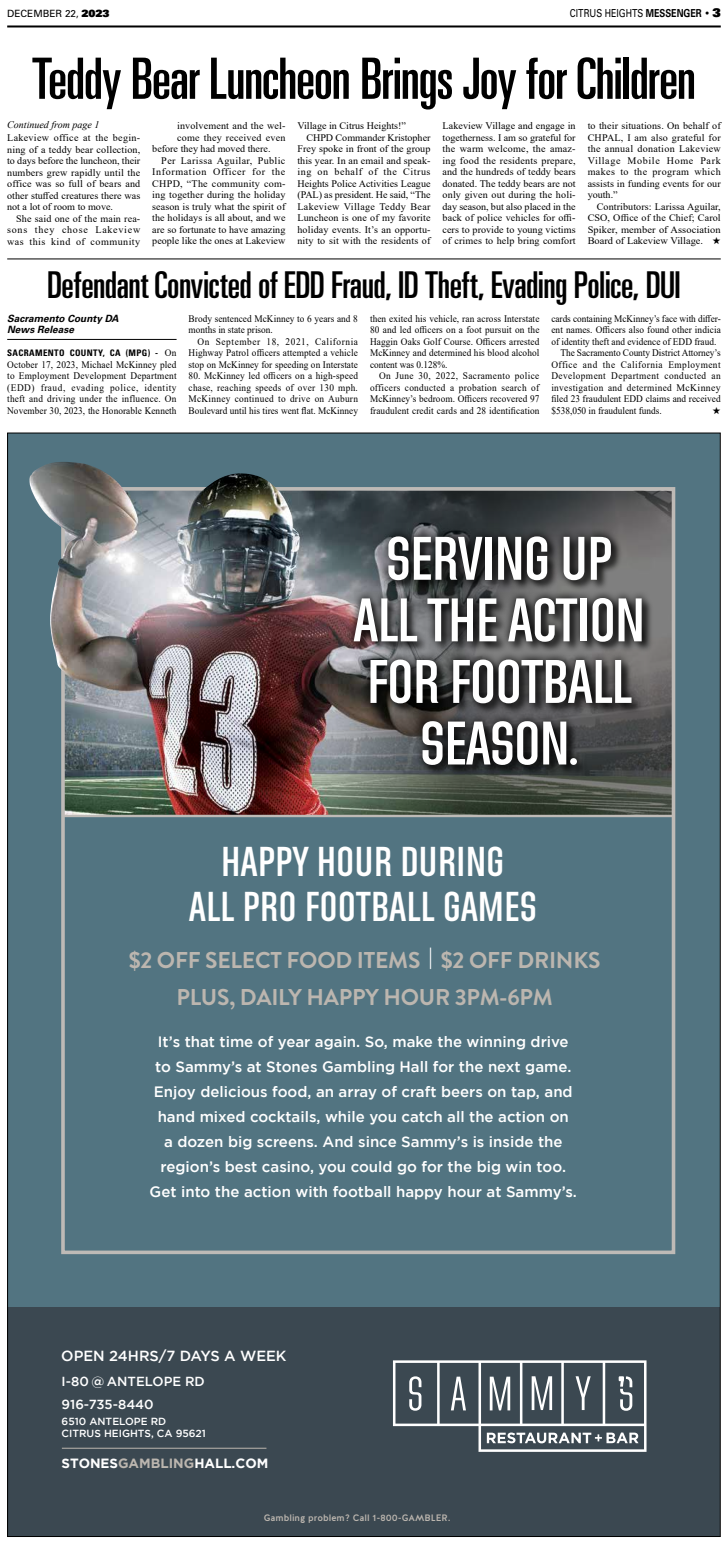
<style>
.page{position:relative;width:728px;height:1545px;background:#fff}
.page>*{position:absolute;margin:0;border:0;box-sizing:border-box;transform-origin:0 0}
.t1{font:600 61.3px/61.5px "Directors Gothic 220";letter-spacing:-.02em;color:#fff;text-align:center}
.t2{font:ultra-condensed 57px "Univers LT Std";letter-spacing:-.02em;color:#000}
.t3{font:600 41.7px/44.5px "Directors Gothic 220";color:#fff;text-align:center}
.t4{font:ultra-condensed 37px "Univers LT Std";letter-spacing:-.015em;color:#000}
.t5{font:700 22.9px/36.8px "Brandon Grotesque";letter-spacing:-.01em;color:#bcb6af;text-align:center}
.t6{font:500 15px/25px "Gotham";color:#fff;text-align:center}
.t7{font:500 14.6px "Gotham";color:#fff}
.t8{font:700 13.4px "Gotham";color:#fff}
.t9{font:500 13.1px/22.4px "Gotham";color:#fff}
.t10{font:11px "Univers LT Std";color:#000;scale:.8 1}
.t11{font:500 10.3px/12.3px "Gotham";color:#fff}
.t12{font:10px/11.5px "Times New Roman";letter-spacing:.005em;color:#000;text-align:justify}
.t13{font:10px/11.5px "Times New Roman";letter-spacing:.005em;color:#000;text-align:justify;scale:.93 1}
.t14{font:10px "Times New Roman";letter-spacing:.035em;color:#000;scale:.93 1}
.t15{font:10px "Times New Roman";letter-spacing:.05em;color:#000;scale:.93 1}
.t16{font:10px "Times New Roman";letter-spacing:.045em;color:#000;scale:.93 1}
.t17{font:italic 700 10px/11.5px "Univers LT Std";color:#000}
.t18{font:10px "Times New Roman";letter-spacing:.035em;color:#000}
.t19{font:10px "Times New Roman";letter-spacing:.06em;color:#000}
.t20{font:10px "Times New Roman";letter-spacing:.03em;color:#000}
.t21{font:10px "Times New Roman";letter-spacing:.025em;color:#000}
.t22{font:10px "Times New Roman";letter-spacing:.05em;color:#000}
.t23{font:italic 10px "Times New Roman";color:#000}
.t24{font:10px "Univers LT Std";color:#000}
.t25{font:500 9.3px "Halis GR";color:#bcb6af}
.t26{font:700 condensed 9px "Univers LT Std";letter-spacing:.04em;color:#000}
.s1{font-family:"Univers LT Std X Black"}
.s2{font-weight:700}
.s3{font-family:"Times New Roman";font-size:12px}
.s4{font-family:"Univers LT Std X Black";font-size:12px}
.s5{font-family:"Times New Roman";font-weight:400;font-stretch:normal;font-size:10px}
.s6{color:#bcb6af}
</style>
<div class="page">
<hr style="left:7px;top:25px;width:713px;height:2px;background:#000">
<div style="left:8px;top:433px;width:712px;height:881px;background:#527481"></div>
<div style="left:8px;top:1307px;width:712px;height:229px;background:#3b4851"></div>
<hr style="left:62px;top:1447px;width:204px;height:1px;background:#bcb6af">
<svg style="left:393px;top:1360px;width:253px;height:91px"></svg>
<img style="left:66px;top:689px;width:232px;height:125px">
<img style="left:298px;top:492px;width:372px;height:322px">
<div style="left:61px;top:487px;width:614px;height:767px;border:4px solid #bebab6"></div>
<div style="left:352px;top:535px;width:301px;height:241px;background:#000;opacity:.75"></div>
<svg style="left:345px;top:528px;width:304px;height:245px"></svg>
<hr style="left:63px;top:814px;width:609px;height:3px;background:#bebab6">
<img style="left:29px;top:462px;width:271px;height:227px">
<hr style="left:7px;top:339px;width:169px;height:1px;background:#000">
<hr style="left:7px;top:259px;width:713px;height:1px;background:#000">
<p class="t24" style="left:7px;top:8px;width:104px">DECEMBER 22, <span class="s1">2023</span></p>
<p class="t10" style="left:569px;top:7px;width:190px">CITRUS HEIGHTS <span class="s2">MESSENGER</span> <span class="s3">•</span> <span class="s4">3</span></p>
<h2 class="t2" style="left:32px;top:46px;width:665px">Teddy Bear Luncheon Brings Joy for Children</h2>
<p class="t23" style="left:7px;top:118px;width:94px">Continued from page 1</p>
<p class="t12" style="left:177px;top:120px;width:110px">involvement and the wel-</p>
<p class="t12" style="left:177px;top:131px;width:110px">come they received even</p>
<p class="t12" style="left:152px;top:143px;width:120px">before they had moved there.</p>
<p class="t18" style="left:161px;top:153px;width:125px">Per Larissa Aguilar, Public</p>
<p class="t19" style="left:152px;top:165px;width:134px">Information Officer for the</p>
<p class="t21" style="left:152px;top:176px;width:134px">CHPD, “The community com-</p>
<p class="t12" style="left:152px;top:189px;width:134px">ing together during the holiday</p>
<p class="t12" style="left:152px;top:200px;width:134px">season is truly what the spirit of</p>
<p class="t12" style="left:152px;top:212px;width:135px">the holidays is all about, and we</p>
<p class="t12" style="left:152px;top:223px;width:134px">are so fortunate to have amazing</p>
<p class="t12" style="left:152px;top:235px;width:134px">people like the ones at Lakeview</p>
<p class="t12" style="left:297px;top:120px;width:110px">Village in Citrus Heights!”</p>
<p class="t12" style="left:306px;top:131px;width:125px">CHPD Commander Kristopher</p>
<p class="t12" style="left:297px;top:143px;width:134px">Frey spoke in front of the group</p>
<p class="t12" style="left:297px;top:154px;width:134px">this year. In an email and speak-</p>
<p class="t22" style="left:297px;top:165px;width:134px">ing on behalf of the Citrus</p>
<p class="t12" style="left:297px;top:177px;width:134px">Heights Police Activities League</p>
<p class="t12" style="left:297px;top:189px;width:135px">(PAL) as president. He said, “The</p>
<p class="t20" style="left:297px;top:199px;width:134px">Lakeview Village Teddy Bear</p>
<p class="t12" style="left:297px;top:212px;width:135px">Luncheon is one of my favorite</p>
<p class="t12" style="left:297px;top:223px;width:134px">holiday events. It’s an opportu-</p>
<p class="t12" style="left:297px;top:235px;width:134px">nity to sit with the residents of</p>
<p class="t12" style="left:442px;top:120px;width:135px">Lakeview Village and engage in togetherness. I am so grateful for the warm welcome, the amaz&shy;ing food the residents prepare, and the hundreds of teddy bears donated. The teddy bears are not only given out during the holi&shy;day season, but also placed in the back of police vehicles for offi&shy;cers to provide to young victims of crimes to help bring comfort</p>
<p class="t12" style="left:587px;top:120px;width:135px">to their situations. On behalf of CHPAL, I am also grateful for the annual donation Lakeview Village Mobile Home Park makes to the program which assists in funding events for our youth.”</p>
<p class="t12" style="left:7px;top:132px;width:135px">Lakeview office at the begin&shy;ning of a teddy bear collection, to days before the luncheon, their numbers grew rapidly until the office was so full of bears and other stuffed creatures there was not a lot of room to move.</p>
<p class="t12" style="left:7px;top:212px;width:134px;text-indent:9px">She said one of the main rea&shy;sons they chose Lakeview was this kind of community</p>
<p class="t12" style="left:587px;top:200px;width:135px;text-indent:9px">Contributors: Larissa Aguilar, CSO, Office of the Chief; Carol Spiker, member of Association Board of Lakeview Village. ★</p>
<h3 class="t4" style="left:47px;top:264px;width:635px">Defendant Convicted of EDD Fraud, ID Theft, Evading Police, DUI</h3>
<p class="t17" style="left:7px;top:313px;width:113px">Sacramento County DA<br>News Release</p>
<p class="t26" style="left:7px;top:348px;width:171px">SACRAMENTO COUNTY, CA (MPG) - <span class="s5">On</span></p>
<p class="t13" style="left:7px;top:358px;width:184px">October 17, 2023, Michael McKinney pled to Employment Development Department (EDD) fraud, evading police, identity theft and driving under the influence. On November 30, 2023, the Honorable Kenneth</p>
<p class="t13" style="left:551px;top:312px;width:183px">cards containing McKinney’s face with differ-</p>
<p class="t13" style="left:551px;top:324px;width:184px">ent names. Officers also found other indicia</p>
<p class="t13" style="left:551px;top:335px;width:179px">of identity theft and evidence of EDD fraud.</p>
<p class="t13" style="left:560px;top:347px;width:174px">The Sacramento County District Attorney’s</p>
<p class="t15" style="left:551px;top:357px;width:183px">Office and the California Employment</p>
<p class="t16" style="left:551px;top:369px;width:183px">Development Department conducted an</p>
<p class="t14" style="left:551px;top:380px;width:183px">investigation and determined McKinney</p>
<p class="t13" style="left:551px;top:393px;width:183px">filed 23 fraudulent EDD claims and received</p>
<p class="t13" style="left:551px;top:404px;width:120px">$538,050 in fraudulent funds.</p>
<p class="t13" style="left:188px;top:312px;width:183px">Brody sentenced McKinney to 6 years and 8 months in state prison.</p>
<p class="t13" style="left:188px;top:335px;width:183px;text-indent:9px">On September 18, 2021, California Highway Patrol officers attempted a vehicle stop on McKinney for speeding on Interstate</p>
<p class="t13" style="left:188px;top:370px;width:183px">80. McKinney led officers on a high-speed chase, reaching speeds of over 130 mph.<br>McKinney continued to drive on Auburn Boulevard until his tires went flat. McKinney</p>
<p class="t13" style="left:370px;top:312px;width:184px">then exited his vehicle, ran across Interstate 80 and led officers on a foot pursuit on the Haggin Oaks Golf Course. Officers arrested McKinney and determined his blood alcohol content was 0.128%.</p>
<p class="t13" style="left:370px;top:370px;width:184px;text-indent:9px">On June 30, 2022, Sacramento police officers conducted a probation search of McKinney’s bedroom. Officers recovered 97 fraudulent credit cards and 28 identification</p>
<h1 class="t1" style="left:353px;top:529px;width:293px">SERVING UP<br>ALL THE ACTION<br>FOR FOOTBALL<br>SEASON.</h1>
<h3 class="t3" style="left:189px;top:841px;width:349px">HAPPY HOUR DURING<br>ALL PRO FOOTBALL GAMES</h3>
<h3 class="t5" style="left:129px;top:942px;width:473px">$2 OFF SELECT FOOD ITEMS <sup>|</sup> $2 OFF DRINKS<br>PLUS, DAILY HAPPY HOUR 3PM-6PM</h3>
<p class="t6" style="left:149px;top:1029px;width:428px">It’s that time of year again. So, make the winning drive to Sammy’s at Stones Gambling Hall for the next game.<br>Enjoy delicious food, an array of craft beers on tap, and hand mixed cocktails, while you catch all the action on<br>a dozen big screens. And since Sammy’s is inside the region’s best casino, you could go for the big win too.<br>Get into the action with football happy hour at Sammy’s.</p>
<h3 class="t7" style="left:61px;top:1347px;width:227px">OPEN 24HRS/7 DAYS A WEEK</h3>
<h3 class="t9" style="left:62px;top:1370px;width:145px">I-80 @ ANTELOPE RD<br>916-735-8440</h3>
<p class="t11" style="left:62px;top:1414px;width:146px">6510 ANTELOPE RD<br>CITRUS HEIGHTS, CA 95621</p>
<h3 class="t8" style="left:61px;top:1455px;width:208px">STONES<span class="s6">GAMBLING</span>HALL.COM</h3>
<p class="t25" style="left:264px;top:1511px;width:188px">Gambling problem? Call 1-800-GAMBLER.</p>
</div>
